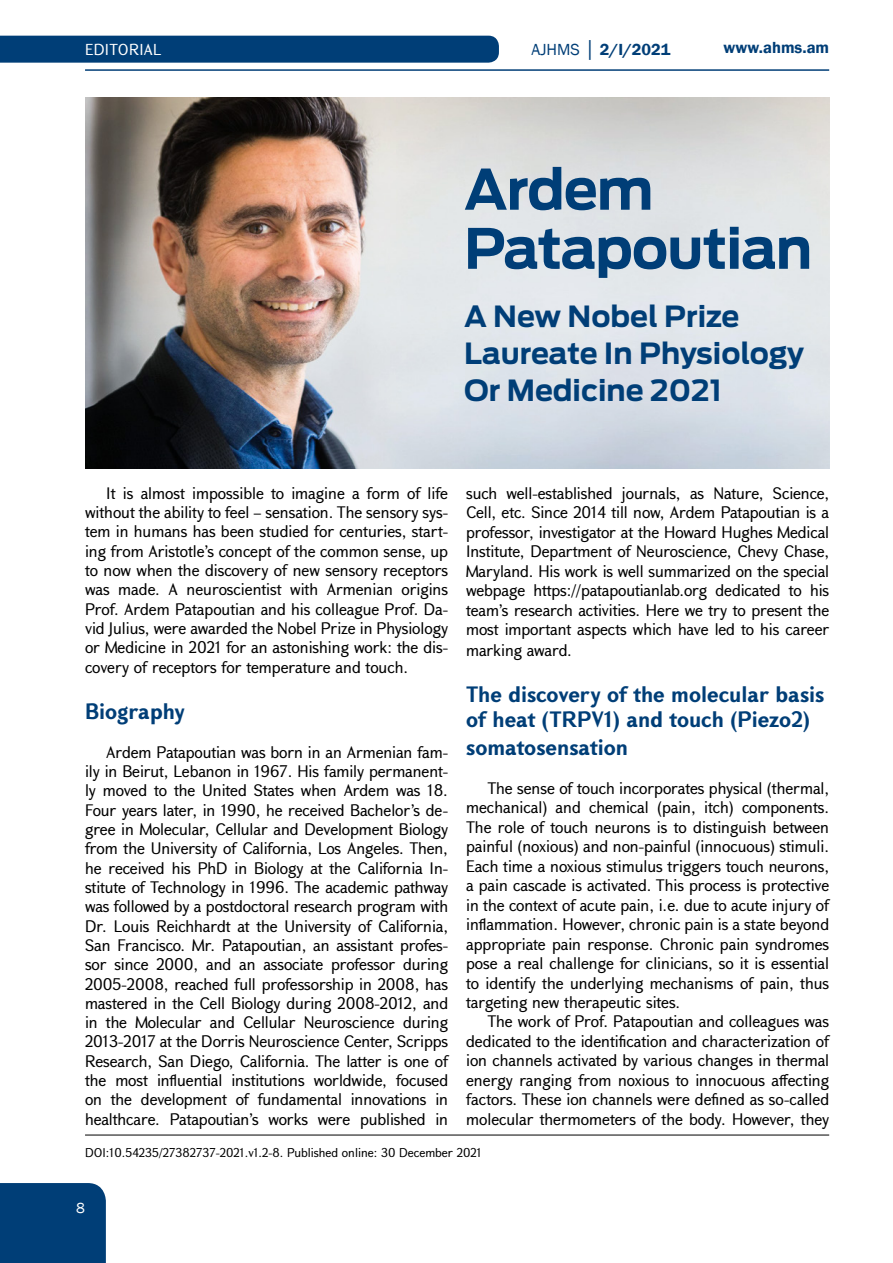
<style>
.page{position:relative;width:893px;height:1263px;background:#fff}
.page>*{position:absolute;margin:0;border:0;box-sizing:border-box;transform-origin:0 0}
.t1{font:700 55.2px/59.1px "Ford Antenna";letter-spacing:-.02em;color:#003e77}
.t2{font:700 28.95px/37px "Ford Antenna";color:#003e77}
.t3{font:700 21px/26.7px "GHEA Grapalat";color:#003e77}
.t4{font:600 16.5px "Franklin Gothic";color:#003e77}
.t5{font:15.75px/19.4px "GHEA Grapalat";color:#000;text-align:justify}
.t6{font:15px "GHEA Grapalat";letter-spacing:.02em;color:#fff}
.t7{font:15px "Franklin Gothic";color:#fff}
.t8{font:12px "GHEA Grapalat";color:#000}
.s1{font-weight:400}
</style>
<div class="page">
<div style="left:0;top:1183px;width:106px;height:80px;background:#003e77"></div>
<hr style="left:85px;top:69px;width:744px;height:2px;background:#003e77">
<div style="left:0;top:36px;width:499px;height:27px;background:#003e77"></div>
<img style="left:85px;top:98px;width:744px;height:370px">
<hr style="left:85px;top:1135px;width:744px;height:1px;background:#000">
<p class="t6" style="left:85px;top:39px;width:78px">EDITORIAL</p>
<p class="t4" style="left:531px;top:39px;width:140px"><span class="s1">AJHMS │</span> 2/I/2021</p>
<p class="t4" style="left:723px;top:37px;width:107px">www.ahms.am</p>
<h1 class="t1" style="left:464px;top:154px;width:350px">Ardem<br>Patapoutian</h1>
<h2 class="t2" style="left:464px;top:295px;width:342px">A New Nobel Prize<br>Laureate In Physiology<br>Or Medicine 2021</h2>
<p class="t5" style="left:85px;top:483px;width:365px;text-indent:21px">It is almost impossible to imagine a form of life without the ability to feel – sensation. The sensory sys&shy;tem in humans has been studied for centuries, start&shy;ing from Aristotle’s concept of the common sense, up to now when the discovery of new sensory receptors was made. A neuroscientist with Armenian origins Prof. Ardem Patapoutian and his colleague Prof. Da&shy;vid Julius, were awarded the Nobel Prize in Physiology or Medicine in 2021 for an astonishing work: the dis&shy;covery of receptors for temperature and touch.</p>
<h3 class="t3" style="left:85px;top:698px;width:101px">Biography</h3>
<p class="t5" style="left:85px;top:742px;width:365px;text-indent:21px">Ardem Patapoutian was born in an Armenian fam&shy;ily in Beirut, Lebanon in 1967. His family permanent&shy;ly moved to the United States when Ardem was 18.<br>Four years later, in 1990, he received Bachelor’s de&shy;gree in Molecular, Cellular and Development Biology from the University of California, Los Angeles. Then, he received his PhD in Biology at the California In&shy;stitute of Technology in 1996. The academic pathway was followed by a postdoctoral research program with Dr. Louis Reichhardt at the University of California, San Francisco. Mr. Patapoutian, an assistant profes&shy;sor since 2000, and an associate professor during 2005-2008, reached full professorship in 2008, has mastered in the Cell Biology during 2008-2012, and in the Molecular and Cellular Neuroscience during 2013-2017 at the Dorris Neuroscience Center, Scripps Research, San Diego, California. The latter is one of the most influential institutions worldwide, focused on the development of fundamental innovations in healthcare. Patapoutian’s works were published in</p>
<p class="t5" style="left:466px;top:483px;width:365px">such well-established journals, as Nature, Science, Cell, etc. Since 2014 till now, Ardem Patapoutian is a professor, investigator at the Howard Hughes Medical Institute, Department of Neuroscience, Chevy Chase, Maryland. His work is well summarized on the special webpage https://patapoutianlab.org dedicated to his team’s research activities. Here we try to present the most important aspects which have led to his career marking award.</p>
<h3 class="t3" style="left:466px;top:680px;width:360px">The discovery of the molecular basis of heat (TRPV1) and touch (Piezo2) somatosensation</h3>
<p class="t5" style="left:466px;top:778px;width:365px;text-indent:21px">The sense of touch incorporates physical (thermal, mechanical) and chemical (pain, itch) components.<br>The role of touch neurons is to distinguish between painful (noxious) and non-painful (innocuous) stimuli.<br>Each time a noxious stimulus triggers touch neurons, a pain cascade is activated. This process is protective in the context of acute pain, i.e. due to acute injury of inflammation. However, chronic pain is a state beyond appropriate pain response. Chronic pain syndromes pose a real challenge for clinicians, so it is essential to identify the underlying mechanisms of pain, thus targeting new therapeutic sites.</p>
<p class="t5" style="left:466px;top:1011px;width:365px;text-indent:21px">The work of Prof. Patapoutian and colleagues was dedicated to the identification and characterization of ion channels activated by various changes in thermal energy ranging from noxious to innocuous affecting factors. These ion channels were defined as so-called molecular thermometers of the body. However, they</p>
<p class="t8" style="left:85px;top:1144px;width:398px">DOI:10.54235/27382737-2021.v1.2-8. Published online: 30 December 2021</p>
<p class="t7" style="left:76px;top:1198px;width:10px">8</p>
</div>
